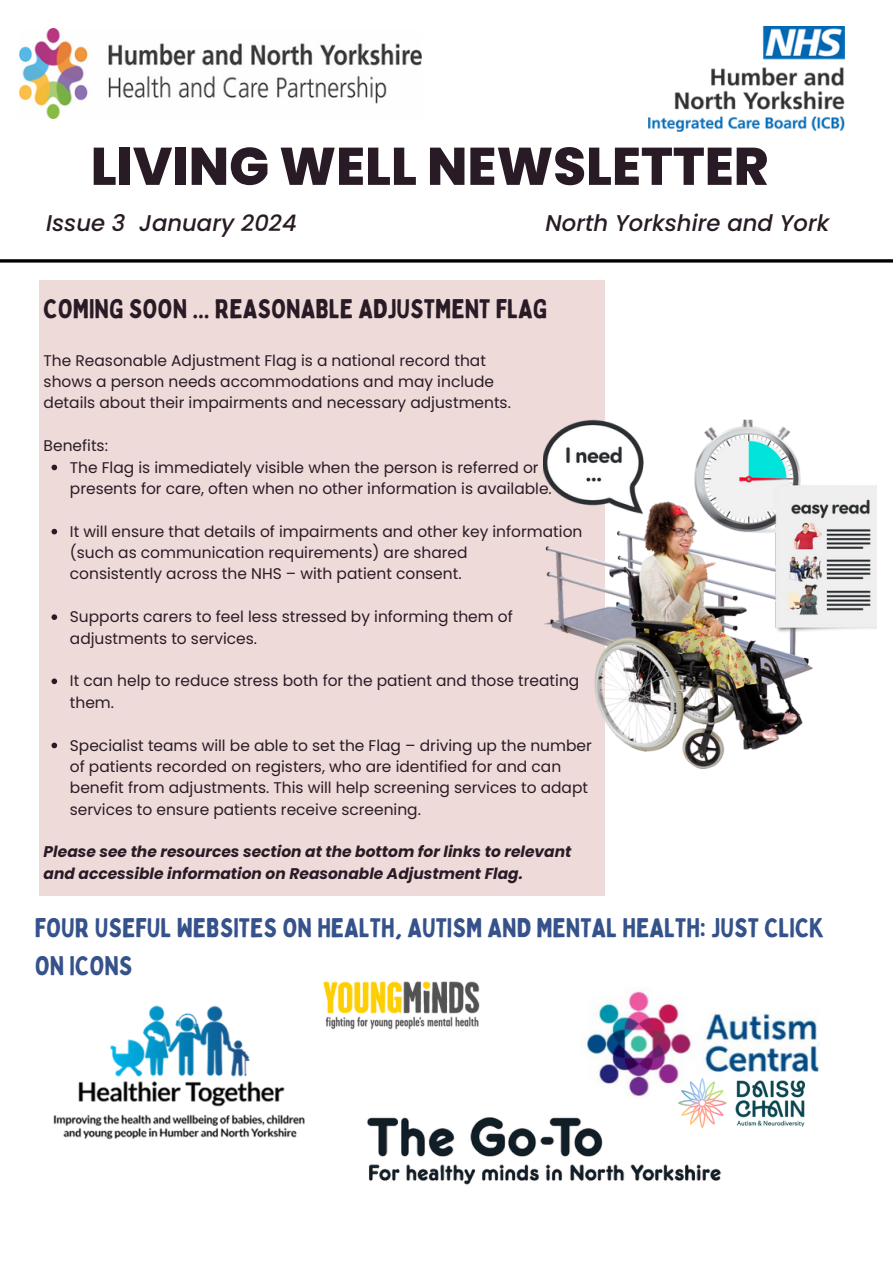
<style>
.page{position:relative;width:893px;height:1264px;background:#fff}
.page>*{position:absolute;margin:0;border:0;box-sizing:border-box;transform-origin:0 0}
.t1{font:800 52.8px "Poppins";color:#291b25}
.t2{font:26.55px/37.2px "Bobby Jones";color:#36528b}
.t3{font:26.55px "Bobby Jones";color:#291b25}
.t4{font:italic 500 22.8px "Poppins";color:#291b25}
.t5{font:15.45px/21.3px "Poppins";color:#291b25}
.t6{font:italic 700 15.45px/21.3px "Poppins";color:#291b25}
</style>
<div class="page">
<div style="left:39px;top:280px;width:565px;height:616px;background:#efdada"></div>
<svg style="left:51px;top:464px;width:6px;height:6px"></svg>
<svg style="left:51px;top:529px;width:6px;height:5px"></svg>
<svg style="left:51px;top:614px;width:6px;height:6px"></svg>
<svg style="left:51px;top:678px;width:6px;height:6px"></svg>
<svg style="left:51px;top:742px;width:6px;height:6px"></svg>
<hr style="left:0;top:259px;width:892px;height:3px;background:#000">
<img style="left:19px;top:28px;width:402px;height:90px">
<img style="left:648px;top:26px;width:196px;height:105px">
<img style="left:543px;top:409px;width:333px;height:359px">
<img style="left:53px;top:1005px;width:251px;height:134px">
<img style="left:323px;top:981px;width:157px;height:49px">
<img style="left:581px;top:988px;width:239px;height:114px">
<img style="left:366px;top:1058px;width:358px;height:127px">
<img style="left:678px;top:1078px;width:126px;height:49px">
<p class="t1" style="left:91px;top:129px;width:679px">LIVING WELL NEWSLETTER</p>
<p class="t4" style="left:46px;top:207px;width:252px">Issue 3 January 2024</p>
<p class="t4" style="left:545px;top:207px;width:285px">North Yorkshire and York</p>
<p class="t3" style="left:44px;top:292px;width:505px">COMING SOON ... REASONABLE ADJUSTMENT FLAG</p>
<p class="t5" style="left:44px;top:349px;width:444px">The Reasonable Adjustment Flag is a national record that</p>
<p class="t5" style="left:44px;top:371px;width:452px">shows a person needs accommodations and may include</p>
<p class="t5" style="left:44px;top:392px;width:469px">details about their impairments and necessary adjustments.</p>
<p class="t5" style="left:44px;top:435px;width:66px">Benefits:</p>
<p class="t5" style="left:70px;top:456px;width:483px">The Flag is immediately visible when the person is referred or presents for care, often when no other information is available.</p>
<p class="t5" style="left:70px;top:520px;width:514px">It will ensure that details of impairments and other key information (such as communication requirements) are shared<br>consistently across the NHS – with patient consent.</p>
<p class="t5" style="left:70px;top:606px;width:444px">Supports carers to feel less stressed by informing them of adjustments to services.</p>
<p class="t5" style="left:70px;top:670px;width:511px">It can help to reduce stress both for the patient and those treating them.</p>
<p class="t5" style="left:70px;top:734px;width:523px">Specialist teams will be able to set the Flag – driving up the number of patients recorded on registers, who are identified for and can benefit from adjustments. This will help screening services to adapt services to ensure patients receive screening.</p>
<p class="t6" style="left:44px;top:841px;width:529px">Please see the resources section at the bottom for links to relevant and accessible information on Reasonable Adjustment Flag.</p>
<p class="t2" style="left:35px;top:908px;width:791px">FOUR USEFUL WEBSITES ON HEALTH, AUTISM AND MENTAL HEALTH: JUST CLICK<br>ON ICONS</p>
</div>
